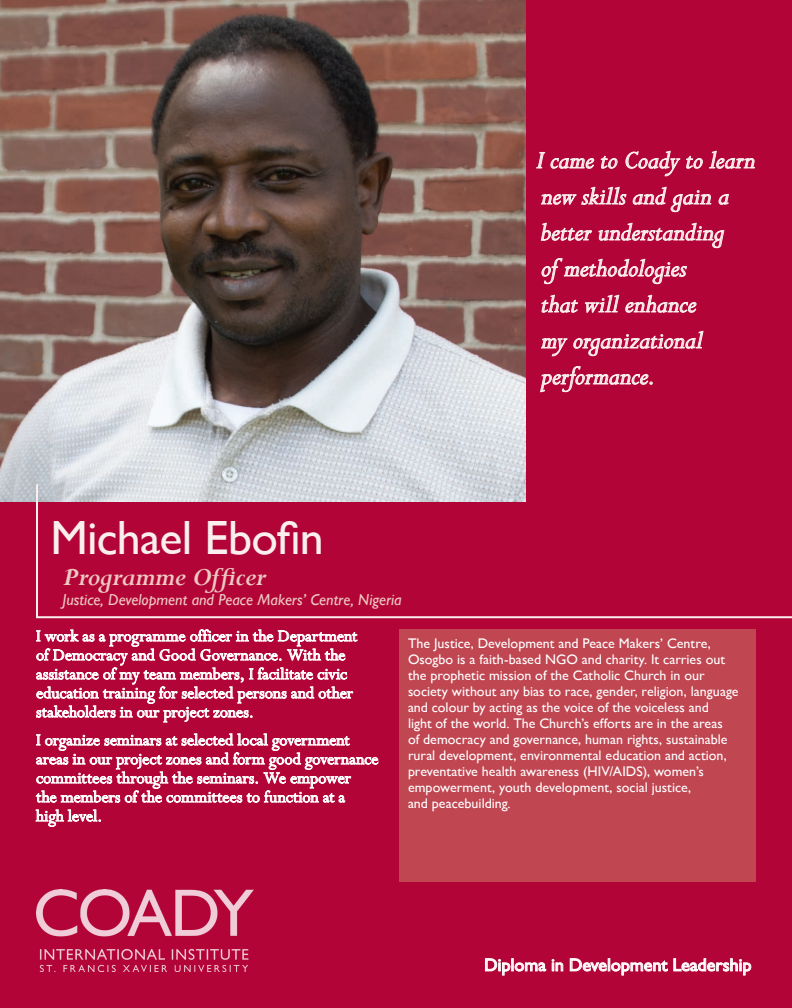
<style>
.page{position:relative;width:792px;height:1008px;background:#b30437}
.page>*{position:absolute;margin:0;border:0;box-sizing:border-box;transform-origin:0 0}
.t1{font:48px "Gill Sans";letter-spacing:-.015em;color:#faefee}
.t2{font:italic 28px/36px "Perpetua";letter-spacing:-.005em;color:#faefee}
.t3{font:italic 700 28px "Perpetua";letter-spacing:-.02em;color:#eec9c2}
.t4{font:18px/19px "Perpetua";color:#fff}
.t5{font:18px "Gill Sans";color:#fff}
.t6{font:italic 16px "Gill Sans";color:#eec9c2}
.t7{font:14px/16px "Gill Sans";color:#fff}
</style>
<div class="page">
<svg style="left:536px;top:152px;width:9px;height:16px"></svg>
<svg style="left:551px;top:158px;width:43px;height:11px"></svg>
<svg style="left:601px;top:156px;width:16px;height:13px"></svg>
<svg style="left:626px;top:151px;width:54px;height:25px"></svg>
<svg style="left:686px;top:156px;width:17px;height:13px"></svg>
<svg style="left:709px;top:151px;width:46px;height:18px"></svg>
<svg style="left:541px;top:194px;width:35px;height:11px"></svg>
<svg style="left:582px;top:187px;width:44px;height:18px"></svg>
<svg style="left:633px;top:187px;width:78px;height:25px"></svg>
<svg style="left:719px;top:194px;width:10px;height:11px"></svg>
<svg style="left:541px;top:223px;width:51px;height:18px"></svg>
<svg style="left:599px;top:223px;width:125px;height:25px"></svg>
<svg style="left:542px;top:258px;width:145px;height:26px"></svg>
<svg style="left:542px;top:295px;width:36px;height:18px"></svg>
<svg style="left:585px;top:294px;width:34px;height:19px"></svg>
<svg style="left:626px;top:295px;width:70px;height:18px"></svg>
<svg style="left:541px;top:338px;width:26px;height:18px"></svg>
<svg style="left:574px;top:331px;width:129px;height:25px"></svg>
<svg style="left:540px;top:366px;width:113px;height:26px"></svg>
<img style="left:0;top:0;width:526px;height:501px">
<svg style="left:35px;top:482px;width:757px;height:137px"></svg>
<div style="left:399px;top:630px;width:357px;height:252px;background:#c04651"></div>
<img style="left:36px;top:890px;width:218px;height:82px">
<svg style="left:36px;top:630px;width:322px;height:92px"></svg>
<svg style="left:36px;top:734px;width:342px;height:68px"></svg>
<svg style="left:36px;top:810px;width:65px;height:17px"></svg>
<svg style="left:485px;top:958px;width:61px;height:17px"></svg>
<svg style="left:552px;top:959px;width:11px;height:12px"></svg>
<svg style="left:570px;top:958px;width:98px;height:17px"></svg>
<svg style="left:674px;top:958px;width:77px;height:17px"></svg>
<h1 class="t1" style="left:50px;top:510px;width:275px">Michael Ebofin</h1>
<h2 class="t3" style="left:62px;top:559px;width:206px">Programme Officer</h2>
<p class="t6" style="left:62px;top:591px;width:341px">Justice, Development and Peace Makers’ Centre, Nigeria</p>
<h2 class="t2" style="left:536px;top:141px;width:220px">I came to Coady to learn new skills and gain a better understanding<br>of methodologies<br>that will enhance<br>my organizational performance.</h2>
<p class="t4" style="left:36px;top:626px;width:323px">I work as a programme officer in the Department of Democracy and Good Governance. With the assistance of my team members, I facilitate civic education training for selected persons and other stakeholders in our project zones.</p>
<p class="t4" style="left:36px;top:730px;width:344px">I organize seminars at selected local government areas in our project zones and form good governance committees through the seminars. We empower<br>the members of the committees to function at a<br>high level.</p>
<p class="t7" style="left:408px;top:636px;width:332px">The Justice, Development and Peace Makers’ Centre, Osogbo is a faith-based NGO and charity. It carries out the prophetic mission of the Catholic Church in our society without any bias to race, gender, religion, language and colour by acting as the voice of the voiceless and<br>light of the world. The Church’s efforts are in the areas<br>of democracy and governance, human rights, sustainable rural development, environmental education and action, preventative health awareness (HIV/AIDS), women’s empowerment, youth development, social justice,<br>and peacebuilding.</p>
<p class="t5" style="left:484px;top:954px;width:269px">Diploma in Development Leadership</p>
</div>
